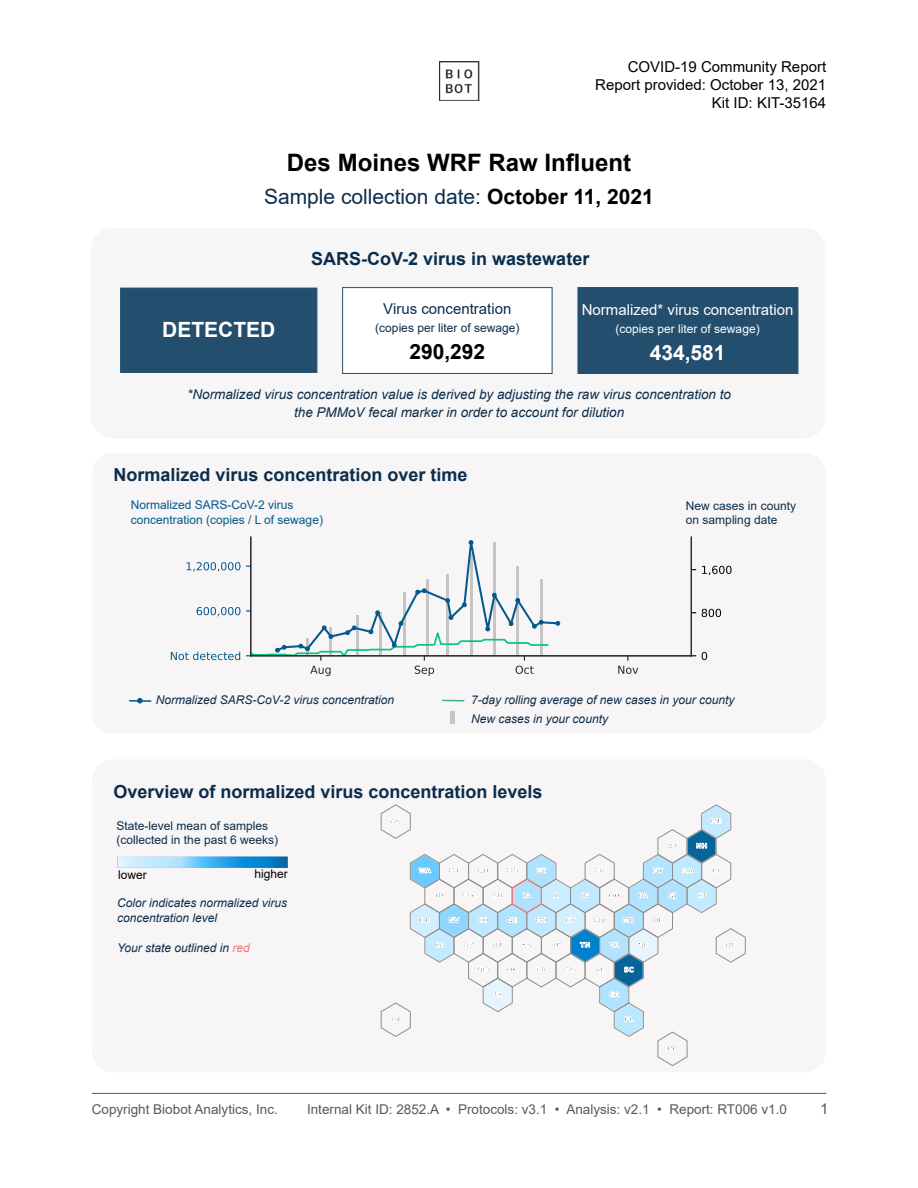
<style>
.page{position:relative;width:918px;height:1188px;background:#fff}
.page>*{position:absolute;margin:0;border:0;box-sizing:border-box;transform-origin:0 0}
.t1{font:700 24px "Arial";color:#000}
.t2{font:21px "Arial";color:#0b2d4c}
.t3{font:700 21px "Arial";color:#fff}
.t4{font:700 21px "Arial";color:#000}
.t5{font:700 18px "Arial";color:#0b2d4c}
.t6{font:15px/18px "Arial";color:#000;text-align:right}
.t7{font:15px "Arial";color:#fff}
.t8{font:15px "Arial";color:#0b2d4c}
.t9{font:15px "Arial";color:#58595b}
.t10{font:italic 13.5px/18px "Arial";color:#0b2d4c;text-align:center}
.t11{font:13.5px "Arial";color:#58595b}
.t12{font:italic 12px/15px "Arial";color:#0b2d4c}
.t13{font:12px/14.4px "Arial";color:#0b2d4c}
.t14{font:12px/14.4px "Arial";color:#005a8d}
.t15{font:12px "Arial";color:#fff}
.t16{font:12px "Arial";color:#000}
.s1{font-weight:700;color:#000}
.s2{color:#f37775}
</style>
<div class="page">
<img style="left:439px;top:61px;width:40px;height:40px">
<hr style="left:92px;top:1093px;width:734px;height:1px;background:#58595b">
<div style="left:92px;top:759px;width:734px;height:313px;background:#f7f5f5;border-radius:22px"></div>
<div style="left:92px;top:141px;width:734px;height:86px;border:1px solid #fff;border-radius:22px"></div>
<div style="left:91px;top:228px;width:735px;height:210px;background:#f6f6f6;border-radius:22px"></div>
<div style="left:92px;top:453px;width:734px;height:281px;background:#f7f5f5;border-radius:22px"></div>
<svg style="left:702px;top:652px;width:5px;height:8px"></svg>
<svg style="left:702px;top:609px;width:19px;height:8px"></svg>
<svg style="left:702px;top:566px;width:30px;height:9px"></svg>
<svg style="left:618px;top:656px;width:20px;height:18px"></svg>
<svg style="left:171px;top:652px;width:69px;height:8px"></svg>
<svg style="left:197px;top:607px;width:43px;height:9px"></svg>
<svg style="left:187px;top:562px;width:53px;height:10px"></svg>
<svg style="left:246px;top:536px;width:315px;height:140px"></svg>
<hr style="left:250px;top:537px;width:1px;height:119px;background:#262626">
<hr style="left:691px;top:537px;width:1px;height:119px;background:#262626">
<hr style="left:251px;top:655px;width:440px;height:1px;background:#262626">
<hr style="left:129px;top:700px;width:22px;height:2px;background:#005a8d">
<svg style="left:137px;top:698px;width:6px;height:5px"></svg>
<hr style="left:442px;top:700px;width:22px;height:2px;background:#3ab880">
<hr style="left:451px;top:712px;width:4px;height:12px;background:#c6c4c4">
<img style="left:118px;top:857px;width:169px;height:11px">
<svg style="left:380px;top:804px;width:366px;height:262px"></svg>
<div style="left:578px;top:287px;width:220px;height:87px;background:#234e6e"></div>
<div style="left:120px;top:288px;width:197px;height:85px;background:#234e6e"></div>
<div style="left:343px;top:288px;width:209px;height:85px;background:#fff"></div>
<div style="left:342px;top:287px;width:210px;height:87px;border:1px solid #214f6e"></div>
<p class="t6" style="left:595px;top:58px;width:232px">COVID-19 Community Report<br>Report provided: October 13, 2021<br>Kit ID: KIT-35164</p>
<h1 class="t1" style="left:287px;top:145px;width:346px">Des Moines WRF Raw Influent</h1>
<h2 class="t2" style="left:264px;top:182px;width:391px">Sample collection date: <span class="s1">October 11, 2021</span></h2>
<h2 class="t3" style="left:162px;top:314px;width:115px">DETECTED</h2>
<h3 class="t5" style="left:311px;top:246px;width:280px">SARS-CoV-2 virus in wastewater</h3>
<p class="t8" style="left:383px;top:298px;width:130px">Virus concentration</p>
<p class="t13" style="left:375px;top:320px;width:146px">(copies per liter of sewage)</p>
<h2 class="t4" style="left:409px;top:336px;width:77px">290,292</h2>
<p class="t7" style="left:582px;top:299px;width:213px">Normalized* virus concentration</p>
<p class="t15" style="left:616px;top:321px;width:146px">(copies per liter of sewage)</p>
<h2 class="t3" style="left:650px;top:338px;width:77px">434,581</h2>
<p class="t10" style="left:187px;top:386px;width:545px">*Normalized virus concentration value is derived by adjusting the raw virus concentration to the PMMoV fecal marker in order to account for dilution</p>
<h3 class="t5" style="left:113px;top:461px;width:356px">Normalized virus concentration over time</h3>
<p class="t14" style="left:131px;top:498px;width:194px">Normalized SARS-CoV-2 virus concentration (copies / L of sewage)</p>
<p class="t13" style="left:686px;top:498px;width:112px">New cases in county on sampling date</p>
<p class="t12" style="left:156px;top:693px;width:240px">Normalized SARS-CoV-2 virus concentration</p>
<p class="t12" style="left:471px;top:692px;width:265px">7-day rolling average of new cases in your county</p>
<p class="t12" style="left:471px;top:711px;width:138px">New cases in your county</p>
<h3 class="t5" style="left:113px;top:779px;width:431px">Overview of normalized virus concentration levels</h3>
<p class="t13" style="left:117px;top:818px;width:163px">State-level mean of samples (collected in the past 6 weeks)</p>
<p class="t16" style="left:118px;top:866px;width:30px">lower</p>
<p class="t16" style="left:254px;top:866px;width:35px">higher</p>
<p class="t12" style="left:117px;top:896px;width:172px">Color indicates normalized virus concentration level</p>
<p class="t12" style="left:117px;top:941px;width:134px">Your state outlined in <span class="s2">red</span></p>
<p class="t11" style="left:92px;top:1100px;width:188px">Copyright Biobot Analytics, Inc.</p>
<p class="t11" style="left:307px;top:1100px;width:481px">Internal Kit ID: 2852.A • Protocols: v3.1 • Analysis: v2.1 • Report: RT006 v1.0</p>
<p class="t9" style="left:820px;top:1099px;width:10px">1</p>
</div>
